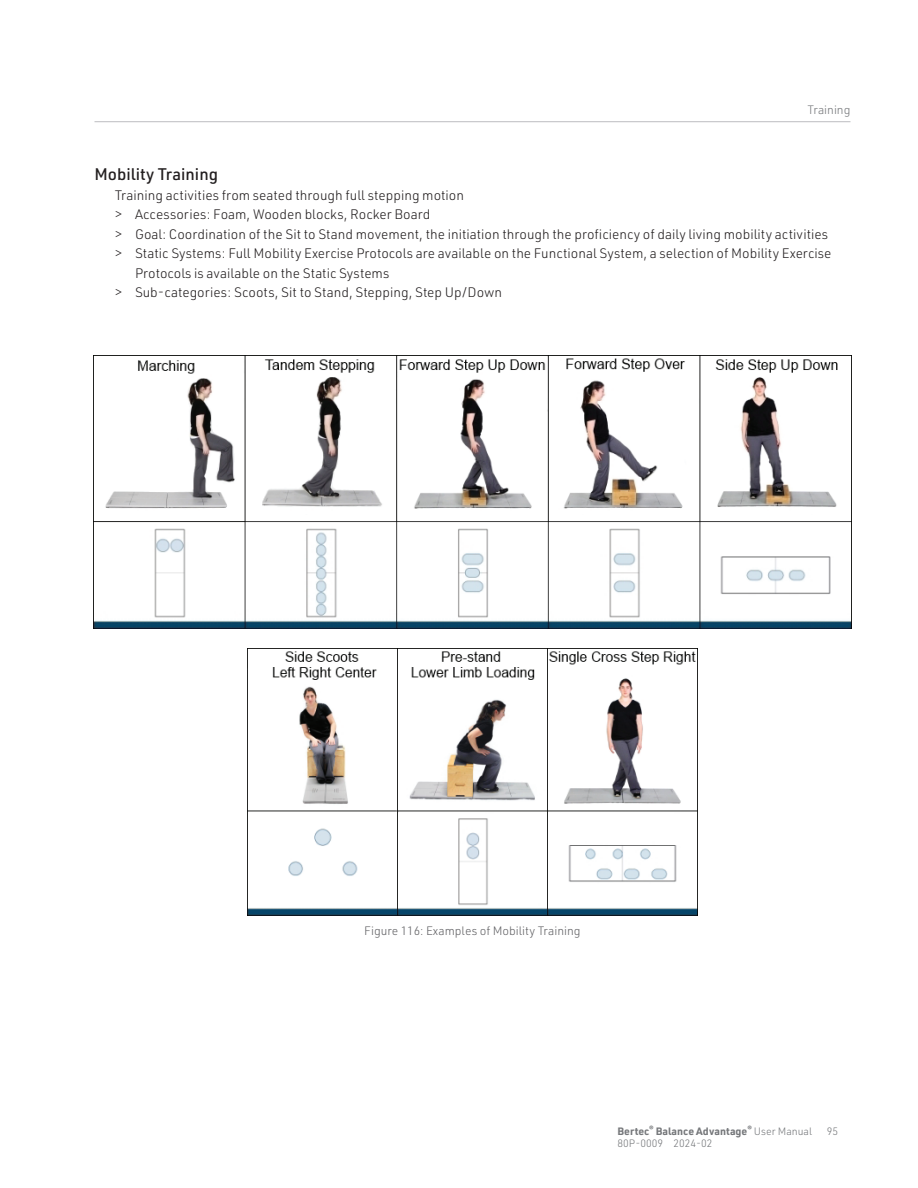
<style>
.page{position:relative;width:918px;height:1188px;background:#fff}
.page>*{position:absolute;margin:0;border:0;box-sizing:border-box;transform-origin:0 0}
.t1{font:500 16.5px "URWDIN";color:#231f20}
.t2{font:300 13.5px "URWDIN";color:#231f20}
.t3{font:300 12px "URWDIN";color:#636366}
.t4{font:300 12px "URWDIN";color:#76787b}
.t5{font:700 10.5px "URWDIN";color:#76787b}
.t6{font:300 10.5px "URWDIN";color:#76787b}
.s1{font-weight:300}
</style>
<div class="page">
<hr style="left:94px;top:121px;width:756px;height:1px;background:#bcbdc0">
<img style="left:94px;top:356px;width:757px;height:273px">
<img style="left:247px;top:648px;width:451px;height:267px">
<p class="t4" style="left:808px;top:102px;width:44px">Training</p>
<p class="t1" style="left:94px;top:163px;width:125px">Mobility Training</p>
<p class="t2" style="left:115px;top:186px;width:351px">Training activities from seated through full stepping motion</p>
<p class="t2" style="left:115px;top:206px;width:317px">&gt; Accessories: Foam, Wooden blocks, Rocker Board</p>
<p class="t2" style="left:115px;top:225px;width:715px">&gt; Goal: Coordination of the Sit to Stand movement, the initiation through the proficiency of daily living mobility activities</p>
<p class="t2" style="left:115px;top:244px;width:718px">&gt; Static Systems: Full Mobility Exercise Protocols are available on the Functional System, a selection of Mobility Exercise</p>
<p class="t2" style="left:135px;top:264px;width:256px">Protocols is available on the Static Systems</p>
<p class="t2" style="left:115px;top:283px;width:389px">&gt; Sub-categories: Scoots, Sit to Stand, Stepping, Step Up/Down</p>
<p class="t3" style="left:364px;top:923px;width:218px">Figure 116: Examples of Mobility Training</p>
<p class="t5" style="left:618px;top:1124px;width:196px">Bertec<sup>®</sup> Balance Advantage<sup>®</sup> <span class="s1">User Manual</span></p>
<p class="t6" style="left:827px;top:1124px;width:13px">95</p>
<p class="t6" style="left:618px;top:1137px;width:97px">80P-0009 2024-02</p>
</div>
